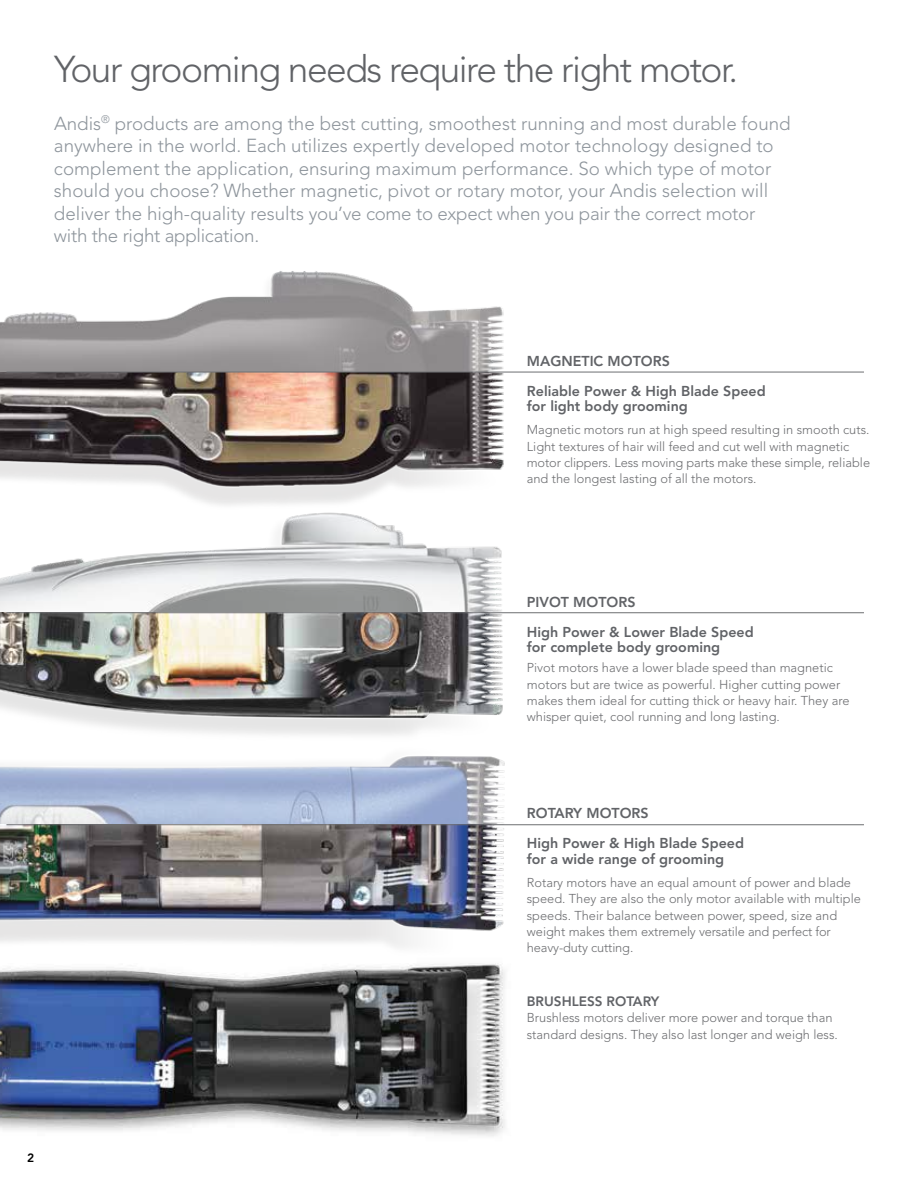
<style>
.page{position:relative;width:918px;height:1188px;background:#fff}
.page>*{position:absolute;margin:0;border:0;box-sizing:border-box;transform-origin:0 0}
.t1{font:300 37.2px "Avenir LT Std";letter-spacing:-.04em;color:#616367}
.t2{font:300 18.75px/22.5px "Avenir LT Std";color:#8e959c}
.t3{font:800 14.25px/15.8px "Avenir LT Std";color:#616367}
.t4{font:800 13.5px "Avenir LT Std";color:#616367}
.t5{font:300 12.9px/16.4px "Avenir LT Std";color:#6d6e71}
.t6{font:800 12px "Avenir LT Std";color:#000}
</style>
<div class="page">
<img style="left:0;top:551px;width:508px;height:182px">
<img style="left:0;top:271px;width:530px;height:280px">
<img style="left:0;top:733px;width:534px;height:215px">
<hr style="left:6px;top:824px;width:858px;height:1px;background:#6d6e71">
<hr style="left:6px;top:612px;width:858px;height:1px;background:#6d6e71">
<hr style="left:6px;top:372px;width:858px;height:1px;background:#6d6e71">
<img style="left:0;top:963px;width:505px;height:173px">
<h1 class="t1" style="left:54px;top:47px;width:686px">Your grooming needs require the right motor.</h1>
<p class="t2" style="left:54px;top:112px;width:738px">Andis<sup>®</sup> products are among the best cutting, smoothest running and most durable found anywhere in the world. Each utilizes expertly developed motor technology designed to complement the application, ensuring maximum performance. So which type of motor should you choose? Whether magnetic, pivot or rotary motor, your Andis selection will deliver the high-quality results you’ve come to expect when you pair the correct motor with the right application.</p>
<p class="t3" style="left:527px;top:353px;width:145px">MAGNETIC MOTORS</p>
<p class="t3" style="left:527px;top:383px;width:240px">Reliable Power &amp; High Blade Speed for light body grooming</p>
<p class="t5" style="left:527px;top:422px;width:345px">Magnetic motors run at high speed resulting in smooth cuts.<br>Light textures of hair will feed and cut well with magnetic motor clippers. Less moving parts make these simple, reliable and the longest lasting of all the motors.</p>
<p class="t3" style="left:527px;top:594px;width:110px">PIVOT MOTORS</p>
<p class="t3" style="left:527px;top:624px;width:228px">High Power &amp; Lower Blade Speed for complete body grooming</p>
<p class="t5" style="left:527px;top:660px;width:324px">Pivot motors have a lower blade speed than magnetic motors but are twice as powerful. Higher cutting power makes them ideal for cutting thick or heavy hair. They are whisper quiet, cool running and long lasting.</p>
<p class="t3" style="left:527px;top:806px;width:123px">ROTARY MOTORS</p>
<p class="t3" style="left:527px;top:836px;width:219px">High Power &amp; High Blade Speed for a wide range of grooming</p>
<p class="t5" style="left:527px;top:874px;width:336px">Rotary motors have an equal amount of power and blade speed. They are also the only motor available with multiple speeds. Their balance between power, speed, size and weight makes them extremely versatile and perfect for heavy-duty cutting.</p>
<p class="t4" style="left:527px;top:993px;width:134px">BRUSHLESS ROTARY</p>
<p class="t5" style="left:527px;top:1010px;width:313px">Brushless motors deliver more power and torque than standard designs. They also last longer and weigh less.</p>
<p class="t6" style="left:27px;top:1151px;width:9px">2</p>
</div>
